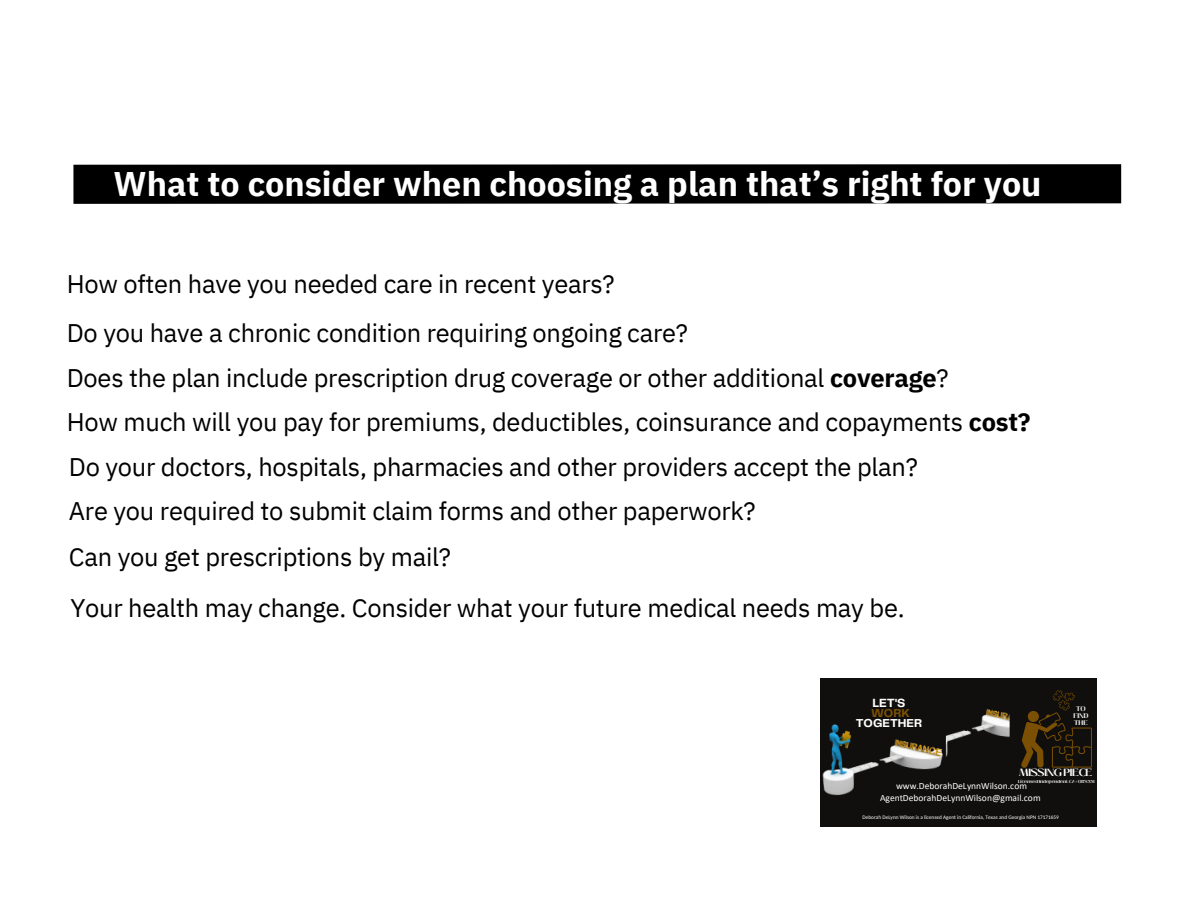
<style>
.page{position:relative;width:1188px;height:918px;background:#fff}
.page>*{position:absolute;margin:0;border:0;box-sizing:border-box;transform-origin:0 0}
.t1{font:700 34.05px "IBM Plex Sans";color:#fff}
.t2{font:25.5px "IBM Plex Sans";letter-spacing:-.01em;color:#000}
.t3{font:700 12.3px "Telegraf";color:#fff}
.t4{font:700 12px/10.2px "Telegraf";color:#fff;text-align:center}
.t5{font:700 10.5px "Black Mango";letter-spacing:-.035em;color:#fff}
.t6{font:9.45px "Calibri";color:#fff}
.t7{font:700 6.6px "Black Mango";letter-spacing:-.005em;color:#fff}
.t8{font:5.4px "Carlito";color:#fff}
.t9{font:700 4.35px "Black Mango";color:#fff}
.s1{font-weight:700}
.s2{color:#7b5004}
</style>
<div class="page">
<div style="left:73px;top:164px;width:1049px;height:40px;background:#000"></div>
<div style="left:820px;top:678px;width:276px;height:148px;background:#100f0d"></div>
<img style="left:946px;top:683px;width:64px;height:96px;border-radius:5px">
<img style="left:822px;top:722px;width:130px;height:74px">
<svg style="left:1021px;top:690px;width:71px;height:78px"></svg>
<p class="t1" style="left:114px;top:161px;width:930px">What to consider when choosing a plan that’s right for you</p>
<p class="t2" style="left:67px;top:267px;width:550px">How often have you needed care in recent years?</p>
<p class="t2" style="left:67px;top:316px;width:623px">Do you have a chronic condition requiring ongoing care?</p>
<p class="t2" style="left:67px;top:361px;width:883px">Does the plan include prescription drug coverage or other additional <span class="s1">coverage</span>?</p>
<p class="t2" style="left:67px;top:405px;width:965px">How much will you pay for premiums, deductibles, coinsurance and copayments <span class="s1">cost?</span></p>
<p class="t2" style="left:69px;top:450px;width:851px">Do your doctors, hospitals, pharmacies and other providers accept the plan?</p>
<p class="t2" style="left:69px;top:494px;width:688px">Are you required to submit claim forms and other paperwork?</p>
<p class="t2" style="left:69px;top:539px;width:384px">Can you get prescriptions by mail?</p>
<p class="t2" style="left:70px;top:591px;width:836px">Your health may change. Consider what your future medical needs may be.</p>
<p class="t3" style="left:872px;top:698px;width:34px">LET'S</p>
<p class="t4" style="left:856px;top:709px;width:68px"><span class="s2">WORK<br></span>TOGETHER</p>
<p class="t7" style="left:1076px;top:704px;width:11px">TO</p>
<p class="t7" style="left:1073px;top:711px;width:17px">FIND</p>
<p class="t7" style="left:1074px;top:718px;width:15px">THE</p>
<p class="t5" style="left:1019px;top:765px;width:75px">MISSING PIECE</p>
<p class="t9" style="left:1018px;top:778px;width:78px">Licensed Independent CA#0I72331</p>
<p class="t8" style="left:862px;top:815px;width:198px">Deborah DeLynn Wilson is a licensed Agent in California, Texas and Georgia NPN 17171659</p>
<p class="t6" style="left:896px;top:782px;width:132px">www.DeborahDeLynnWilson.com</p>
<p class="t6" style="left:880px;top:794px;width:162px">AgentDeborahDeLynnWilson@gmail.com</p>
</div>
